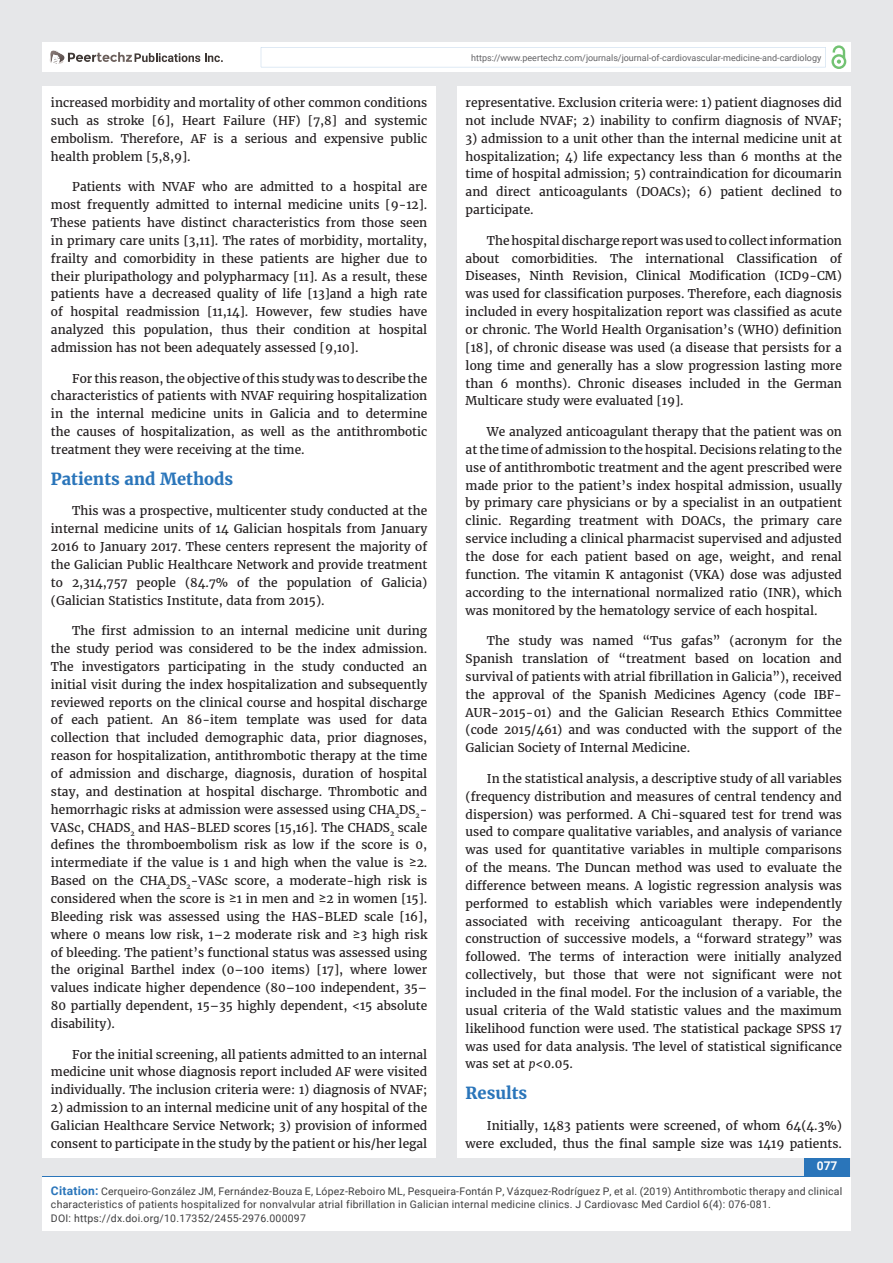
<style>
.page{position:relative;width:893px;height:1263px;background:#e6e7e9}
.page>*{position:absolute;margin:0;border:0;box-sizing:border-box;transform-origin:0 0}
.t1{font:700 16.5px "Merriweather";color:#2a75ba}
.t2{font:12px/17.9px "Merriweather";color:#231f20;text-align:justify}
.t3{font:700 12px "Roboto";color:#fff}
.t4{font:10.5px/13.5px "Roboto";letter-spacing:.02em;color:#3e3e3f}
.t5{font:9px "Roboto";color:#636366}
.s1{font-style:italic}
.s2{font-weight:700;font-size:12px;color:#2a75ba}
</style>
<div class="page">
<div style="left:42px;top:43px;width:808px;height:29px;background:#fff"></div>
<div style="left:831px;top:54px;width:15px;height:15px;border:2px solid #72c272;border-radius:50%"></div>
<div style="left:804px;top:1157px;width:46px;height:43px;background:#2a75ba"></div>
<svg style="left:261px;top:45px;width:585px;height:22px"></svg>
<svg style="left:49px;top:50px;width:174px;height:14px"></svg>
<div style="left:42px;top:1177px;width:809px;height:53px;background:#fff"></div>
<div style="left:42px;top:87px;width:394px;height:1071px;background:#fff"></div>
<div style="left:457px;top:87px;width:393px;height:1071px;background:#fff"></div>
<p class="t2" style="left:51px;top:94px;width:378px">increased morbidity and mortality of other common conditions such as stroke [6], Heart Failure (HF) [ 7,8] and systemic embolism. Therefore, AF is a serious and expensive public health problem [5,8,9].</p>
<p class="t2" style="left:51px;top:178px;width:378px;text-indent:21px">Patients with NVAF who are admitted to a hospital are most frequently admitted to internal medicine units [9-12 ].<br>These patients have distinct characteristics from those seen in primary care units [3,11]. The rates of morbidity, mortality, frailty and comorbidity in these patients are higher due to their pluripathology and polypharmacy [11]. As a result, these patients have a decreased quality of life [13]and a high rate of hospital readmission [11,14]. However, few studies have analyzed this population, thus their condition at hospital admission has not been adequately assessed [9,10].</p>
<p class="t2" style="left:51px;top:369px;width:378px;text-indent:21px">For this reason, the objective of this study was to describe the characteristics of patients with NVAF requiring hospitalization in the internal medicine units in Galicia and to determine the causes of hospitalization, as well as the antithrombotic treatment they were receiving at the time.</p>
<h1 class="t1" style="left:51px;top:469px;width:184px">Patients and Methods</h1>
<p class="t2" style="left:51px;top:502px;width:378px;text-indent:21px">This was a prospective, multicenter study conducted at the internal medicine units of 14 Galician hospitals from January 2016 to January 2017. These centers represent the majority of the Galician Public Healthcare Network and provide treatment to 2,314,757 people (84.7% of the population of Galicia) (Galician Statistics Institute, data from 2015).</p>
<p class="t2" style="left:51px;top:622px;width:378px;text-indent:21px">The first admission to an internal medicine unit during the study period was considered to be the index admission.<br>The investigators participating in the study conducted an initial visit during the index hospitalization and subsequently reviewed reports on the clinical course and hospital discharge of each patient. An 86-item template was used for data collection that included demographic data, prior diagnoses, reason for hospitalization, antithrombotic therapy at the time of admission and discharge, diagnosis, duration of hospital stay, and destination at hospital discharge. Thrombotic and hemorrhagic risks at admission were assessed using CHA<sub>2</sub>DS<sub>2</sub>- VASc, CHADS<sub>2</sub> and HAS-BLED scores [15,16]. The CHADS<sub>2</sub> scale defines the thromboembolism risk as low if the score is 0, intermediate if the value is 1 and high when the value is ≥2.<br>Based on the CHA<sub>2</sub>DS<sub>2</sub>-VASc score, a moderate-high risk is considered when the score is ≥1 in men and ≥2 in women [15] .<br>Bleeding risk was assessed using the HAS-BLED scale [ 16] , where 0 means low risk, 1–2 moderate risk and ≥3 high risk of bleeding. The patient’s functional status was assessed using the original Barthel index (0–100 items) [17 ] , wh er e lower values indicate higher dependence (80–100 independent, 35– 80 partially dependent, 15–35 highly dependent, &lt;15 absolute disability).</p>
<p class="t2" style="left:51px;top:1045px;width:378px;text-indent:21px">For the initial screening, all patients admitted to an internal medicine unit whose diagnosis report included AF were visited individually. The inclusion criteria were: 1) diagnosis of NVAF;</p>
<p class="t2" style="left:51px;top:1099px;width:378px">2) admission to an internal medicine unit of any hospital of the Galician Healthcare Service Network; 3) provision of informed consent to participate in the study by the patient or his/her legal</p>
<p class="t5" style="left:471px;top:52px;width:352px">https://www.peertechz.com/journals/journal-of-cardiovascular-medicine-and-cardiology</p>
<p class="t2" style="left:466px;top:94px;width:378px">representative. Exclusion criteria were: 1) patient diagnoses did not include NVAF; 2) inability to confirm diagnosis of NVAF;</p>
<p class="t2" style="left:466px;top:130px;width:378px">3) admission to a unit other than the internal medicine unit at hospitalization; 4) life expectancy less than 6 months at the time of hospital admission; 5) contraindication for dicoumarin and direct anticoagulants (DOACs); 6) patient declined to participate.</p>
<p class="t2" style="left:466px;top:232px;width:378px;text-indent:21px">The hospital discharge report was used to collect information about comorbidities. The international Classification of Diseases, Ninth Revision, Clinical Modification (ICD9-CM) was used for classification purposes. Therefore, each diagnosis included in every hospitalization report was classified as acute or chronic. The World Health Organisation’s (WHO) definition [18], o f ch r o n ic disease was used (a disease that persists for a long time and generally has a slow progression lasting more than 6 months). Chronic diseases included in the German Multicare study were evaluated [19 ].</p>
<p class="t2" style="left:466px;top:423px;width:378px;text-indent:21px">W e a n a l y zed anticoagulant therapy that the patient was on at the time of admission to the hospital. Decisions relating to the use of antithrombotic treatment and the agent prescribed were made prior to the patient’s index hospital admission, usually by primary care physicians or by a specialist in an ou tpatient clinic. Regarding treatment with DOACs, the primary care service including a clinical pharmacist supervised and adjusted the dose for each patient based on age, weight, and renal function. The vitamin K antagonist (VKA) dose was adjusted according to the international normalized ratio (INR), which was monitored by the hematology service of each hospital.</p>
<p class="t2" style="left:466px;top:632px;width:378px;text-indent:21px">The study was named “Tus gafas” (acronym for the Spanish translation of “treatment based on location and survival of patients with atrial fibrillation in Galicia”), received the approval of the Spanish Medicines Agency (code IBF-AUR-2015-01) and the Galician Research Ethics Committee (code 2015/461) and was conducted with the support of the Galician Society of Internal Medicine.</p>
<p class="t2" style="left:466px;top:770px;width:378px;text-indent:21px">In the statistical analysis, a descriptive study of all variables (frequency distribution and measures of central tendency and dispersion) was performed. A Chi-squared test for trend was used to compare qualitative variables, and analysis of variance was used for quantitative variables in multiple comparisons of the means. The Duncan method was used to evaluate the difference between means. A logistic regression analysis was performed to establish which variables were independently associated with receiving anticoagulant therapy. For the construction of successive models, a “forward strategy” was followed. The terms of interaction were initially analyzed collectively, but those that were not significant were not included in the final model. For the inclusion of a variable, the usual criteria of the Wald statistic values and the maximum likelihood function were used. The statistical package SPSS 17 was used for data analysis. The level of statistical significance was set at <span class="s1">p</span>&lt;0.05.</p>
<h1 class="t1" style="left:466px;top:1083px;width:63px">Results</h1>
<p class="t2" style="left:466px;top:1117px;width:378px;text-align:right">Initially, 1483 patients were screened, of whom 64(4.3%) were excluded, thus the final sample size was 1419 patients.</p>
<p class="t3" style="left:817px;top:1158px;width:22px">077</p>
<p class="t4" style="left:51px;top:1184px;width:793px"><span class="s2">Citation:</span> Cerqueiro-González JM, Fernández-Bouza E, López-Reboiro ML, Pesqueira-Fontán P, Vázquez-Rodríguez P, et al. (2019) Antithrombotic therapy and clinical characteristics of patients hospitalized for nonvalvular atrial fibrillation in Galician internal medicine clinics. J Cardiovasc Med Cardiol 6(4): 076-081.<br>DOI: https://dx.doi.org/10.17352/2455-2976.000097</p>
</div>
